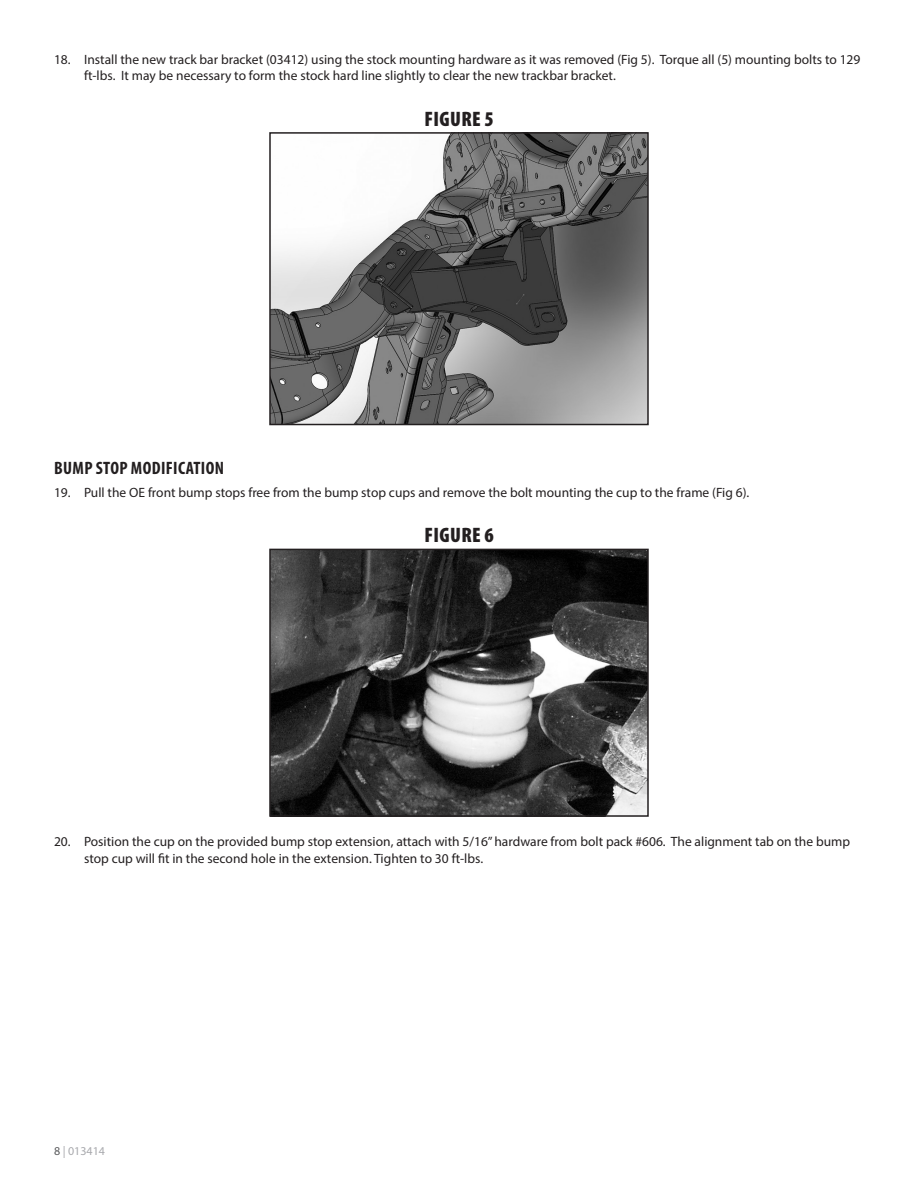
<style>
.page{position:relative;width:918px;height:1188px;background:#fff}
.page>*{position:absolute;margin:0;border:0;box-sizing:border-box;transform-origin:0 0}
.Photo-Caption{font:900 condensed 21px "Myriad Pro";letter-spacing:.02em;color:#231f20}
.Subhead{font:700 condensed 18px "Myriad Pro";letter-spacing:.02em;color:#231f20}
.t1{font:13.5px/16.2px "Myriad Pro";color:#231f20}
.t2{font:12px "Myriad Pro";color:#a8a9ad}
.s1{color:#57585a}
</style>
<div class="page">
<img style="left:272px;top:135px;width:374px;height:287px">
<div style="left:269px;top:132px;width:380px;height:293px;border:2px solid #231f20"></div>
<img style="left:272px;top:552px;width:374px;height:262px">
<div style="left:269px;top:549px;width:380px;height:268px;border:2px solid #231f20"></div>
<p class="t1" style="left:84px;top:51px;width:778px;text-indent:-30px">18. Install the new track bar bracket (03412) using the stock mounting hardware as it was removed (Fig 5). Torque all (5) mounting bolts to 129 ft-lbs. It may be necessary to form the stock hard line slightly to clear the new trackbar bracket.</p>
<p class="Photo-Caption" style="left:424px;top:105px;width:71px">FIGURE 5</p>
<p class="Subhead" style="left:54px;top:457px;width:171px">BUMP STOP MODIFICATION</p>
<p class="t1" style="left:54px;top:484px;width:697px">19. Pull the OE front bump stops free from the bump stop cups and remove the bolt mounting the cup to the frame (Fig 6).</p>
<p class="Photo-Caption" style="left:424px;top:522px;width:71px">FIGURE 6</p>
<p class="t1" style="left:84px;top:834px;width:768px;text-indent:-30px">20. Position the cup on the provided bump stop extension, attach with 5/16” hardware from bolt pack #606. The alignment tab on the bump stop cup will fit in the second hole in the extension. Tighten to 30 ft-lbs.</p>
<p class="t2" style="left:54px;top:1143px;width:53px"><span class="s1">8</span> | 013414</p>
</div>
